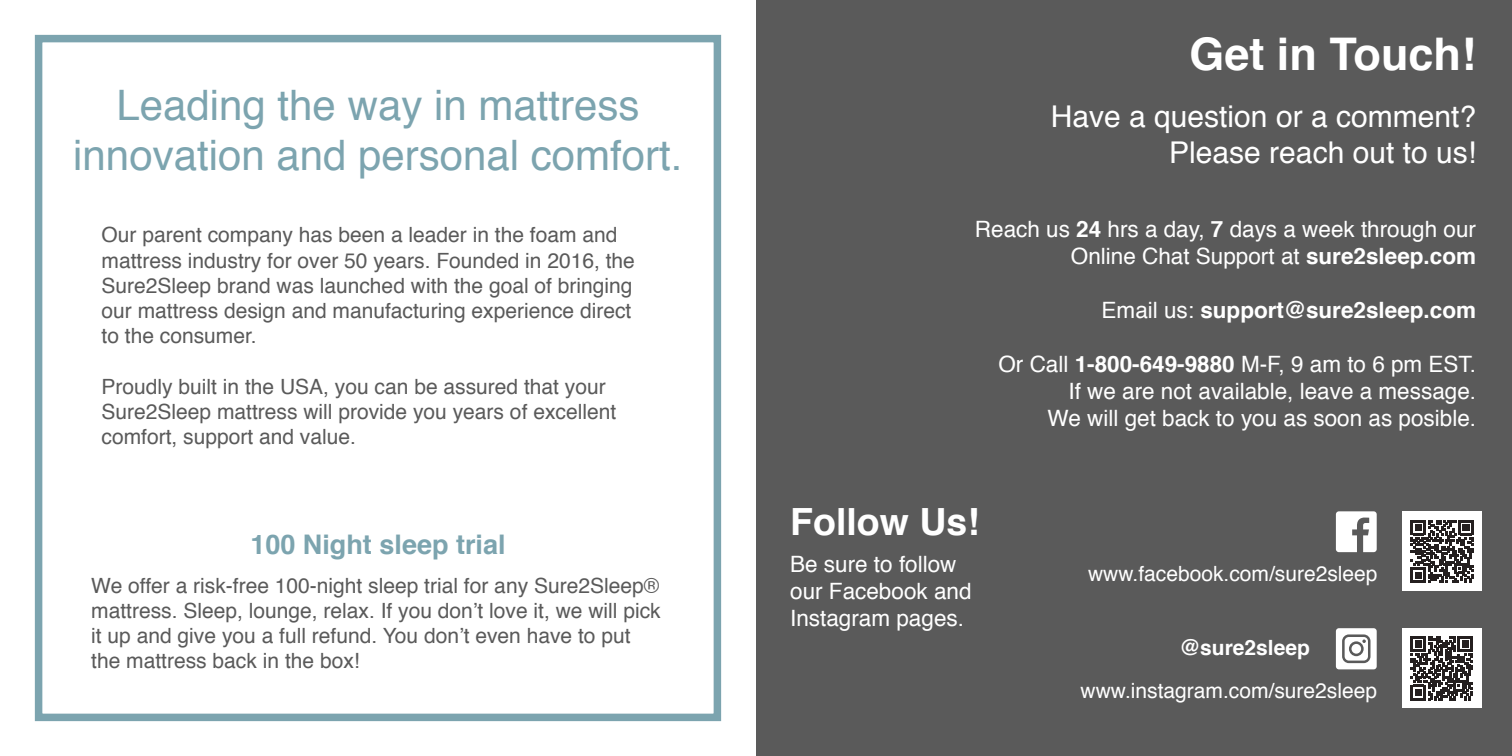
<style>
.page{position:relative;width:1512px;height:756px;background:#fff}
.page>*{position:absolute;margin:0;border:0;box-sizing:border-box;transform-origin:0 0}
.t1{font:700 45px "Helvetica";color:#fff}
.t2{font:42px/50.4px "Helvetica";color:#7ca4af;text-align:center}
.t3{font:700 37.5px "Helvetica";color:#fff}
.t4{font:30px/36px "Helvetica";color:#fff;text-align:right}
.t5{font:700 27px "Helvetica";color:#7ca4af}
.t6{font:22.5px/27px "Helvetica";color:#fff;text-align:right}
.t7{font:700 22.5px "Helvetica";color:#fff}
.t8{font:21px/25.2px "Helvetica";color:#5a5a5a}
.t9{font:21px "Helvetica";color:#fff}
.t10{font:700 21px "Helvetica";color:#fff}
.s1{font-weight:700}
.s2{font-weight:400}
</style>
<div class="page">
<div style="left:35px;top:35px;width:686px;height:686px;border:8px solid #7ca4af"></div>
<div style="left:756px;top:0;width:756px;height:756px;background:#5a5a5a"></div>
<div style="left:1402px;top:511px;width:80px;height:80px;background:#fff"></div>
<svg style="left:1411px;top:520px;width:63px;height:63px"></svg>
<div style="left:1402px;top:628px;width:80px;height:80px;background:#fff"></div>
<svg style="left:1411px;top:636px;width:62px;height:64px"></svg>
<svg style="left:1336px;top:511px;width:41px;height:41px"></svg>
<svg style="left:1336px;top:628px;width:41px;height:41px"></svg>
<h2 class="t2" style="left:73px;top:81px;width:611px">Leading the way in mattress innovation and personal comfort.</h2>
<p class="t8" style="left:102px;top:223px;width:535px">Our parent company has been a leader in the foam and mattress industry for over 50 years. Founded in 2016, the Sure2Sleep brand was launched with the goal of bringing our mattress design and manufacturing experience direct to the consumer.</p>
<p class="t8" style="left:102px;top:374px;width:516px">Proudly built in the USA, you can be assured that your<br>Sure2Sleep mattress will provide you years of excellent comfort, support and value.</p>
<p class="t5" style="left:250px;top:522px;width:257px">100 Night sleep trial</p>
<p class="t8" style="left:91px;top:573px;width:571px">We offer a risk-free 100-night sleep trial for any Sure2Sleep® mattress. Sleep, lounge, relax. If you don’t love it, we will pick it up and give you a full refund. You don’t even have to put the mattress back in the box!</p>
<h1 class="t1" style="left:1189px;top:17px;width:288px">Get in Touch!</h1>
<h3 class="t4" style="left:1051px;top:100px;width:427px">Have a question or a comment?<br>Please reach out to us!</h3>
<p class="t6" style="left:975px;top:216px;width:503px">Reach us <span class="s1">24</span> hrs a day, <span class="s1">7</span> days a week through our<br>Online Chat Support at <span class="s1">sure2sleep.com</span></p>
<p class="t7" style="left:1102px;top:292px;width:376px"><span class="s2">Email us:</span> support@sure2sleep.com</p>
<p class="t6" style="left:998px;top:351px;width:479px">Or Call <span class="s1">1-800-649-9880</span> M-F, 9 am to 6 pm EST.<br>If we are not available, leave a message.<br>We will get back to you as soon as posible.</p>
<h3 class="t3" style="left:790px;top:491px;width:191px">Follow Us!</h3>
<p class="t6" style="left:790px;top:552px;width:183px;text-align:left">Be sure to follow our Facebook and<br>Instagram pages.</p>
<p class="t9" style="left:1088px;top:558px;width:291px">www.facebook.com/sure2sleep</p>
<p class="t10" style="left:1180px;top:631px;width:132px">@sure2sleep</p>
<p class="t9" style="left:1081px;top:675px;width:298px">www.instagram.com/sure2sleep</p>
</div>
